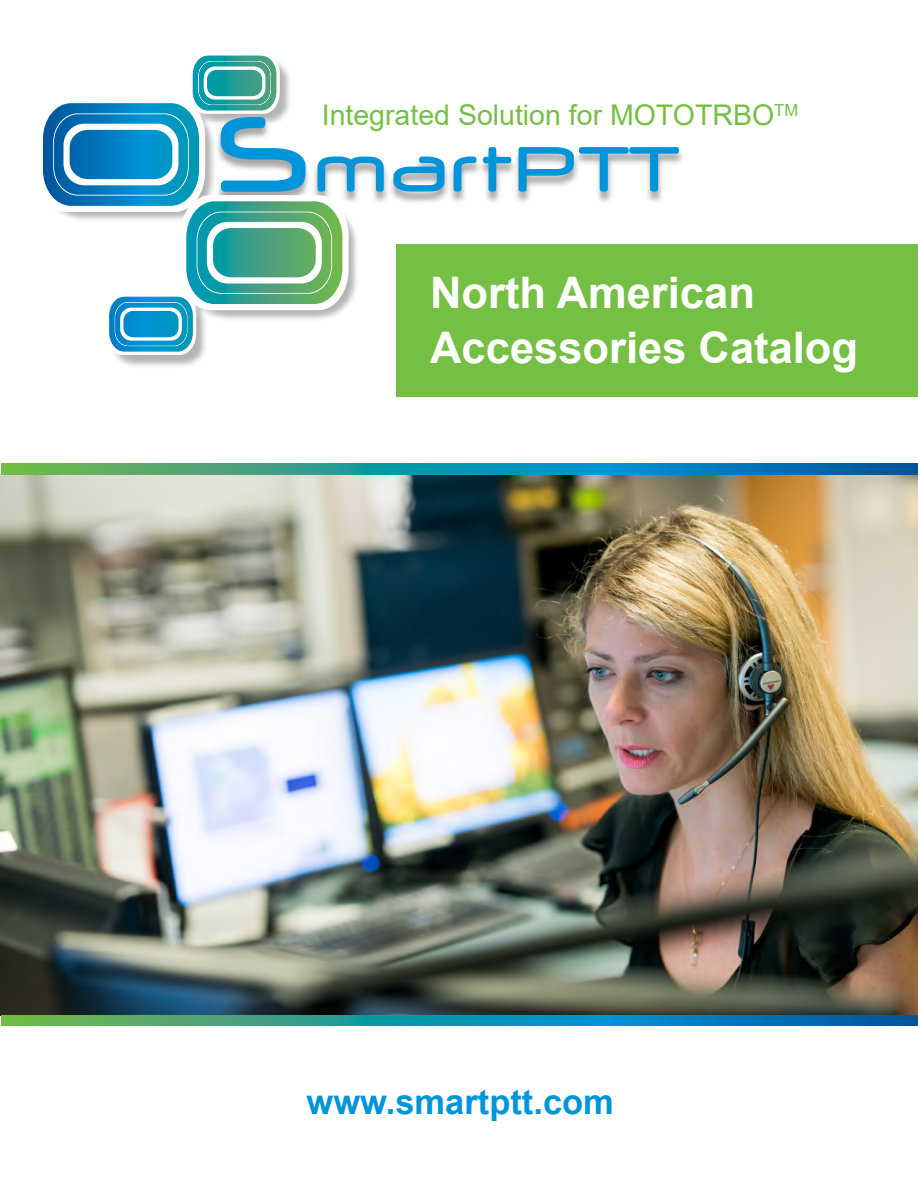
<style>
.page{position:relative;width:918px;height:1188px;background:#fff}
.page>*{position:absolute;margin:0;border:0;box-sizing:border-box;transform-origin:0 0}
.t1{font:700 43.5px/55.5px "Arial";color:#fff}
.t2{font:700 34.5px "Arial";color:#0095da}
.t3{font:28.5px "Arial";color:#75c044}
</style>
<div class="page">
<div style="left:397px;top:244px;width:521px;height:153px;background:#75c044"></div>
<img style="left:115px;top:355px;width:88px;height:11px">
<img style="left:511px;top:148px;width:171px;height:54px">
<svg style="left:519px;top:147px;width:160px;height:45px"></svg>
<svg style="left:42px;top:55px;width:469px;height:300px"></svg>
<img style="left:1px;top:474px;width:917px;height:541px">
<svg style="left:1px;top:464px;width:917px;height:10px;background:#1f919c"></svg>
<svg style="left:1px;top:1015px;width:917px;height:11px;background:#1f919c"></svg>
<p class="t3" style="left:322px;top:96px;width:478px">Integrated Solution for MOTOTRBO<sup>TM</sup></p>
<h1 class="t1" style="left:430px;top:265px;width:429px">North American<br>Accessories Catalog</h1>
<p class="t2" style="left:307px;top:1077px;width:309px">www.smartptt.com</p>
</div>
